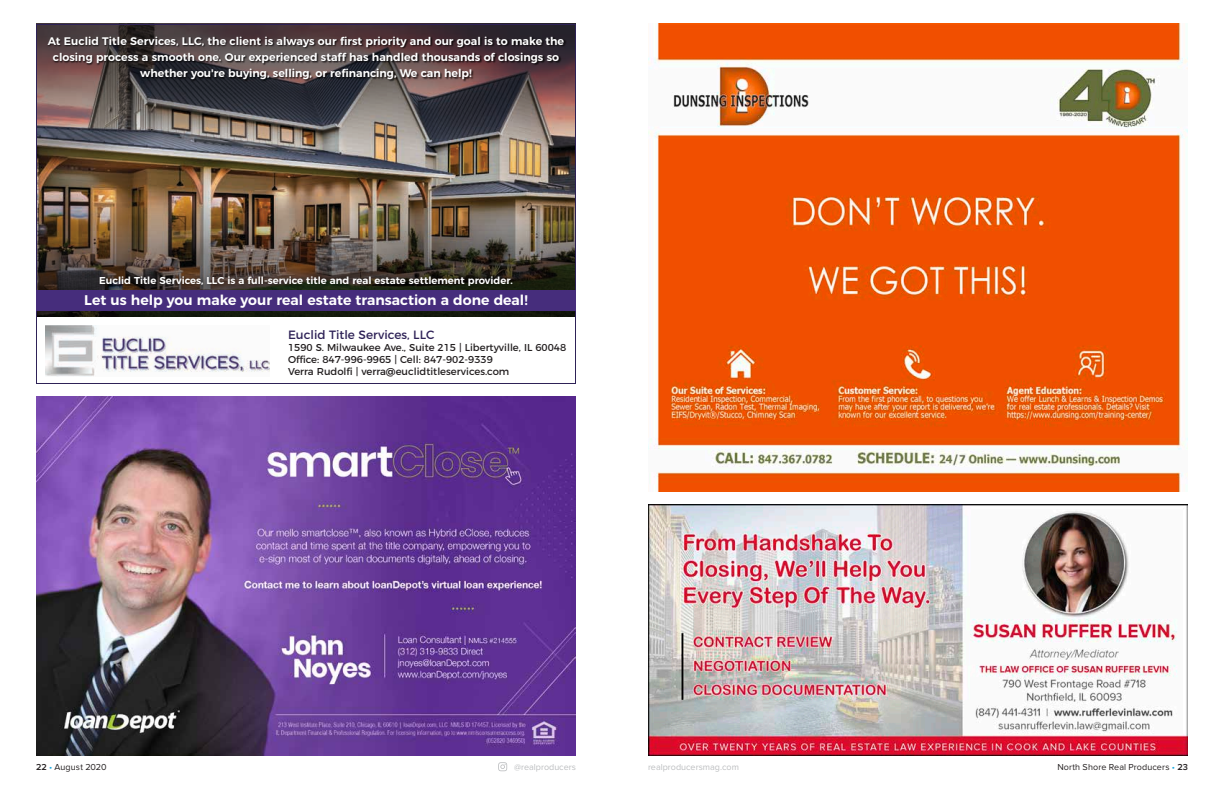
<style>
.page{position:relative;width:1224px;height:792px;background:#fff}
.page>*{position:absolute;margin:0;border:0;box-sizing:border-box;transform-origin:0 0}
.t1{font:600 14px "Montserrat";color:#fff}
.t2{font:12px "Montserrat";color:#2e2257}
.t3{font:600 11px/16px "Montserrat";color:#fff;text-align:center}
.t4{font:10px/12px "Montserrat";color:#231f20}
.t5{font:600 10px "Montserrat";color:#fff}
.t6{font:9px "Proxima Nova";letter-spacing:.01em;color:#231f20}
.t7{font:9px "Proxima Nova";color:#bcbec0}
.s1{font-weight:600}
.s2{color:#19a8e0}
</style>
<div class="page">
<svg style="left:498px;top:762px;width:9px;height:9px"></svg>
<img style="left:648px;top:24px;width:540px;height:468px">
<img style="left:648px;top:504px;width:540px;height:252px">
<img style="left:36px;top:24px;width:540px;height:360px">
<div style="left:36px;top:290px;width:540px;height:21px;background:#462d7c"></div>
<img style="left:46px;top:34px;width:521px;height:50px">
<img style="left:36px;top:396px;width:540px;height:360px">
<p class="t3" style="left:48px;top:32px;width:518px">At Euclid Title Services, LLC, the client is always our first priority and our goal is to make the closing process a smooth one. Our experienced staff has handled thousands of closings so whether you're buying, selling, or refinancing, We can help!</p>
<p class="t5" style="left:99px;top:273px;width:415px">Euclid Title Services, LLC is a full-service title and real estate settlement provider.</p>
<p class="t1" style="left:84px;top:289px;width:445px">Let us help you make your real estate transaction a done deal!</p>
<p class="t2" style="left:288px;top:325px;width:148px">Euclid Title Services, LLC</p>
<p class="t4" style="left:288px;top:341px;width:280px">1590 S. Milwaukee Ave., Suite 215 | Libertyville, IL 60048<br>Office: 847-996-9965 | Cell: 847-902-9339<br>Verra Rudolfi | verra@euclidtitleservices.com</p>
<p class="t6" style="left:36px;top:762px;width:72px"><span class="s1">22</span> <span class="s2">•</span> August 2020</p>
<p class="t7" style="left:514px;top:762px;width:63px">@realproducers</p>
<p class="t7" style="left:648px;top:762px;width:92px">realproducersmag.com</p>
<p class="t6" style="left:1057px;top:762px;width:132px">North Shore Real Producers <span class="s2">•</span> <span class="s1">23</span></p>
</div>
